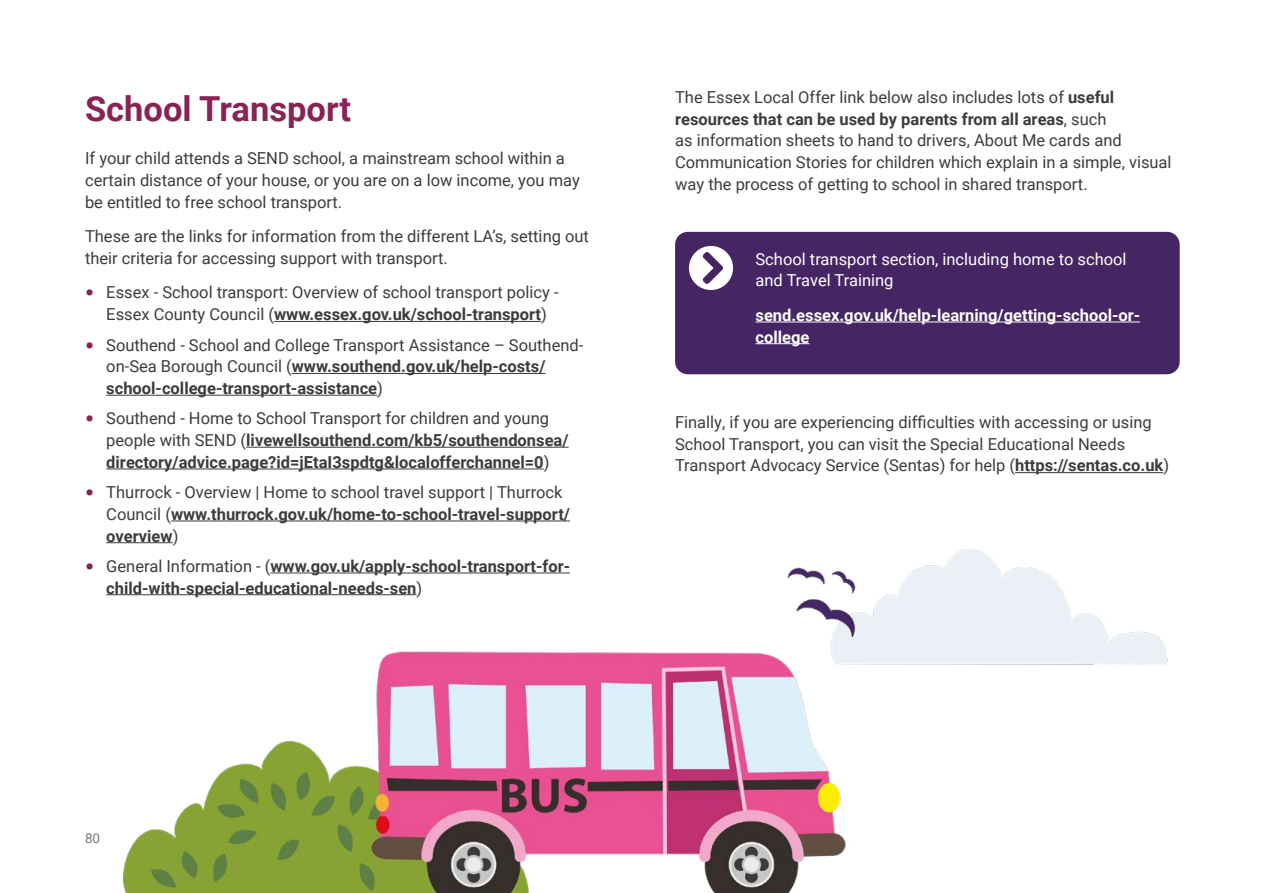
<style>
.page{position:relative;width:1263px;height:893px;background:#fff}
.page>*{position:absolute;margin:0;border:0;box-sizing:border-box;transform-origin:0 0}
.Subheading_H4{font:700 34.5px "Roboto";color:#882356}
.Body_Copy_P{font:16.5px/21.8px "Roboto";color:#3c3c3b}
.Bullet_List_-_Pink{font:16.5px/21.8px "Roboto";color:#3c3c3b}
.Bullet_List_-_Pink-2{font:700 16.5px/21.8px "Roboto";color:#3c3c3b}
.Body_Copy_P-2{font:16.5px/21.8px "Roboto";color:#fff}
.Body_Copy_P-3{font:700 16.5px/21.8px "Roboto";color:#fff}
.t1{font:13.5px "Roboto";color:#767675}
.s1{font-weight:900;font-size:24px;color:#882356}
.s2{font-weight:700}
.s3{font-weight:400}
</style>
<div class="page">
<div style="left:675px;top:232px;width:505px;height:142px;background:#452564;border-radius:13px"></div>
<div style="left:688px;top:245px;width:46px;height:46px;background:#fff;border-radius:50%"></div>
<div style="left:686px;top:243px;width:50px;height:50px;border:3px solid #452564;border-radius:50%"></div>
<svg style="left:703px;top:252px;width:20px;height:32px"></svg>
<hr style="left:274px;top:321px;width:267px;height:1px;background:#3c3c3b">
<hr style="left:292px;top:373px;width:253px;height:1px;background:#3c3c3b">
<hr style="left:106px;top:395px;width:271px;height:1px;background:#3c3c3b">
<hr style="left:246px;top:447px;width:323px;height:1px;background:#3c3c3b">
<hr style="left:106px;top:469px;width:438px;height:1px;background:#3c3c3b">
<hr style="left:171px;top:521px;width:399px;height:1px;background:#3c3c3b">
<hr style="left:106px;top:542px;width:67px;height:1px;background:#3c3c3b">
<hr style="left:106px;top:594px;width:311px;height:1px;background:#3c3c3b">
<hr style="left:755px;top:322px;width:385px;height:1px;background:#fff">
<hr style="left:755px;top:343px;width:54px;height:1px;background:#fff">
<hr style="left:1015px;top:472px;width:148px;height:1px;background:#3c3c3b">
<img style="left:123px;top:550px;width:1045px;height:343px">
<h4 class="Subheading_H4" style="left:85px;top:85px;width:268px">School Transport</h4>
<p class="Body_Copy_P" style="left:85px;top:147px;width:496px">If your child attends a SEND school, a mainstream school within a certain distance of your house, or you are on a low income, you may be entitled to free school transport.</p>
<p class="Body_Copy_P" style="left:85px;top:225px;width:505px">These are the links for information from the different LA’s, setting out their criteria for accessing support with transport.</p>
<p class="Bullet_List_-_Pink" style="left:85px;top:281px;width:475px;text-align:center"><span class="s1">•</span> Essex - School transport: Overview of school transport policy -<br>Essex County Council (<span class="s2">www.essex.gov.uk/school-transport</span>)</p>
<p class="Bullet_List_-_Pink" style="left:106px;top:333px;width:479px;text-indent:-21px"><span class="s1">•</span> Southend - School and College Transport Assistance – Southend&shy;on-Sea Borough Council (<span class="s2">www.southend.gov.uk/help-costs/ school-college-transport-assistance</span>)</p>
<p class="Bullet_List_-_Pink-2" style="left:106px;top:407px;width:464px;text-indent:-21px"><span class="s1">•</span> <span class="s3">Southend - Home to School Transport for children and young people with SEND (</span>livewellsouthend.com/kb5/southendonsea/ directory/advice.page?id=jEtaI3spdtg&amp;localofferchannel=0<span class="s3">)</span></p>
<p class="Bullet_List_-_Pink" style="left:106px;top:481px;width:465px;text-indent:-21px"><span class="s1">•</span> Thurrock - Overview | Home to school travel support | Thurrock<br>Council (<span class="s2">www.thurrock.gov.uk/home-to-school-travel-support/ overview</span>)</p>
<p class="Bullet_List_-_Pink-2" style="left:106px;top:554px;width:465px;text-indent:-21px"><span class="s1">•</span> <span class="s3">General Information - (</span>www.gov.uk/apply-school-transport-for&shy;child-with-special-educational-needs-sen<span class="s3">)</span></p>
<p class="Body_Copy_P" style="left:675px;top:86px;width:498px">The Essex Local Offer link below also includes lots of <span class="s2">useful resources that can be used by parents from all areas</span>, such<br>as information sheets to hand to drivers, About Me cards and Communication Stories for children which explain in a simple, visual way the process of getting to school in shared transport.</p>
<p class="Body_Copy_P-2" style="left:755px;top:247px;width:373px">School transport section, including home to school and Travel Training</p>
<p class="Body_Copy_P-3" style="left:755px;top:303px;width:386px">send.essex.gov.uk/help-learning/getting-school-or&shy;college</p>
<p class="Body_Copy_P" style="left:675px;top:411px;width:496px">Finally, if you are experiencing difficulties with accessing or using<br>School Transport, you can visit the Special Educational Needs<br>Transport Advocacy Service (Sentas) for help (<span class="s2">https://sentas.co.uk</span>)</p>
<p class="t1" style="left:85px;top:829px;width:17px">80</p>
</div>
